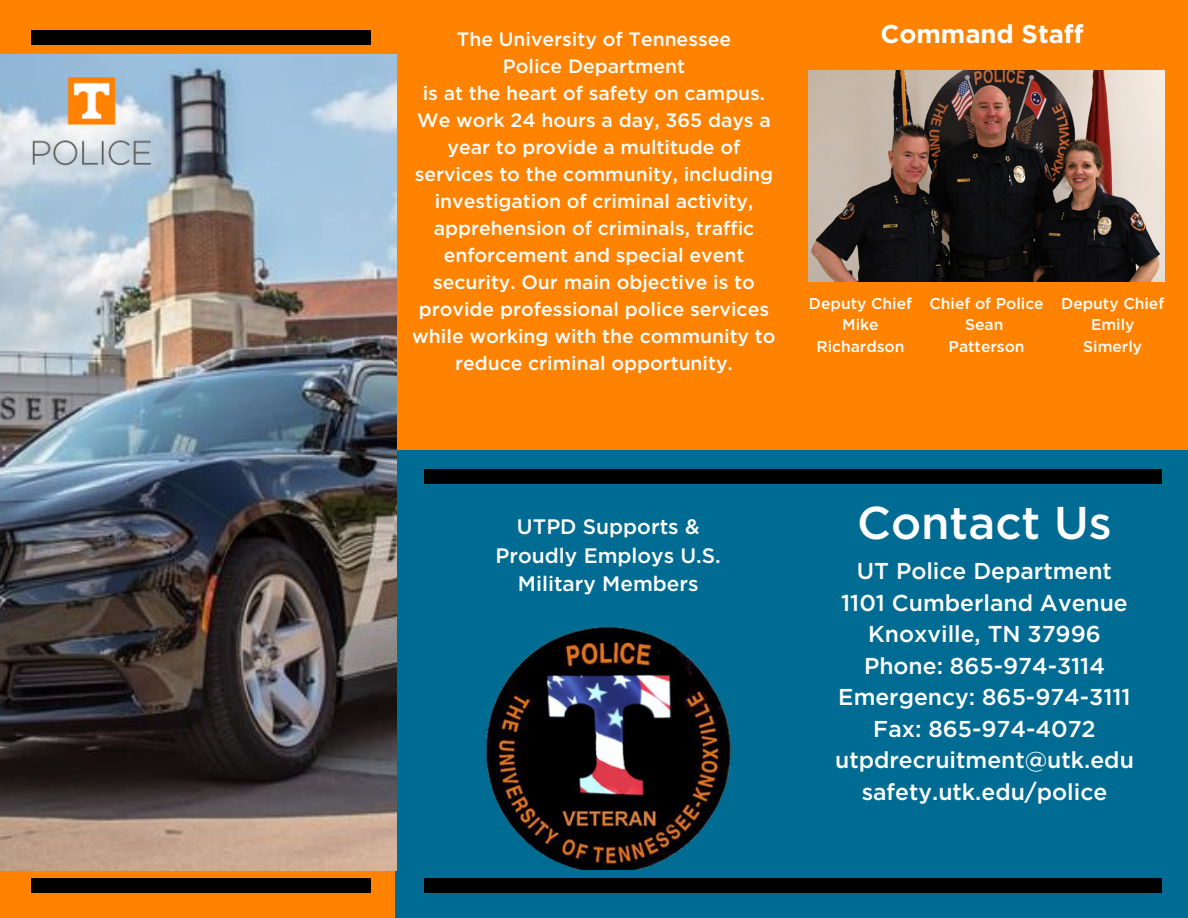
<style>
.page{position:relative;width:1188px;height:918px;background:#ff8200}
.page>*{position:absolute;margin:0;border:0;box-sizing:border-box;transform-origin:0 0}
.t1{font:500 45.9px "Gotham";color:#fff}
.t2{font:700 25.65px "Gotham";color:#fff}
.t3{font:500 22.95px/31.5px "Gotham";color:#fff;text-align:center}
.t4{font:500 20.85px/28.5px "Gotham";color:#fff;text-align:center}
.t5{font:500 19.35px/27px "Gotham";color:#fff;text-align:center}
.t6{font:500 15.6px/21.3px "Gotham";color:#fff;text-align:center}
</style>
<div class="page">
<div style="left:395px;top:450px;width:793px;height:468px;background:#006c93"></div>
<div style="left:31px;top:30px;width:340px;height:15px;background:#000"></div>
<div style="left:31px;top:878px;width:340px;height:15px;background:#000"></div>
<div style="left:424px;top:469px;width:738px;height:14px;background:#000"></div>
<div style="left:424px;top:878px;width:738px;height:15px;background:#000"></div>
<img style="left:485px;top:626px;width:246px;height:244px">
<img style="left:0;top:54px;width:397px;height:817px">
<img style="left:0;top:54px;width:198px;height:157px">
<img style="left:809px;top:71px;width:355px;height:210px">
<p class="t5" style="left:457px;top:27px;width:276px">The University of Tennessee</p>
<p class="t2" style="left:881px;top:22px;width:204px">Command Staff</p>
<p class="t5" style="left:412px;top:54px;width:365px">Police Department<br>is at the heart of safety on campus.<br>We work 24 hours a day, 365 days a year to provide a multitude of services to the community, including investigation of criminal activity, apprehension of criminals, traffic enforcement and special event security. Our main objective is to provide professional police services while working with the community to reduce criminal opportunity.</p>
<p class="t6" style="left:809px;top:294px;width:105px">Deputy Chief</p>
<p class="t6" style="left:816px;top:315px;width:90px">Mike<br>Richardson</p>
<p class="t6" style="left:929px;top:294px;width:116px">Chief of Police</p>
<h2 class="t6" style="left:965px;top:315px;width:40px">Sean</h2>
<p class="t6" style="left:949px;top:336px;width:77px">Patterson</p>
<p class="t6" style="left:1061px;top:294px;width:105px">Deputy Chief</p>
<p class="t6" style="left:1091px;top:315px;width:45px">Emily</p>
<p class="t6" style="left:1083px;top:336px;width:60px">Simerly</p>
<h2 class="t4" style="left:496px;top:514px;width:227px">UTPD Supports &amp;<br>Proudly Employs U.S.<br>Military Members</h2>
<p class="t1" style="left:857px;top:502px;width:256px">Contact Us</p>
<p class="t3" style="left:835px;top:557px;width:300px">UT Police Department<br>1101 Cumberland Avenue<br>Knoxville, TN 37996<br>Phone: 865-974-3114<br>Emergency: 865-974-3111<br>Fax: 865-974-4072 utpdrecruitment@utk.edu safety.utk.edu/police</p>
</div>
